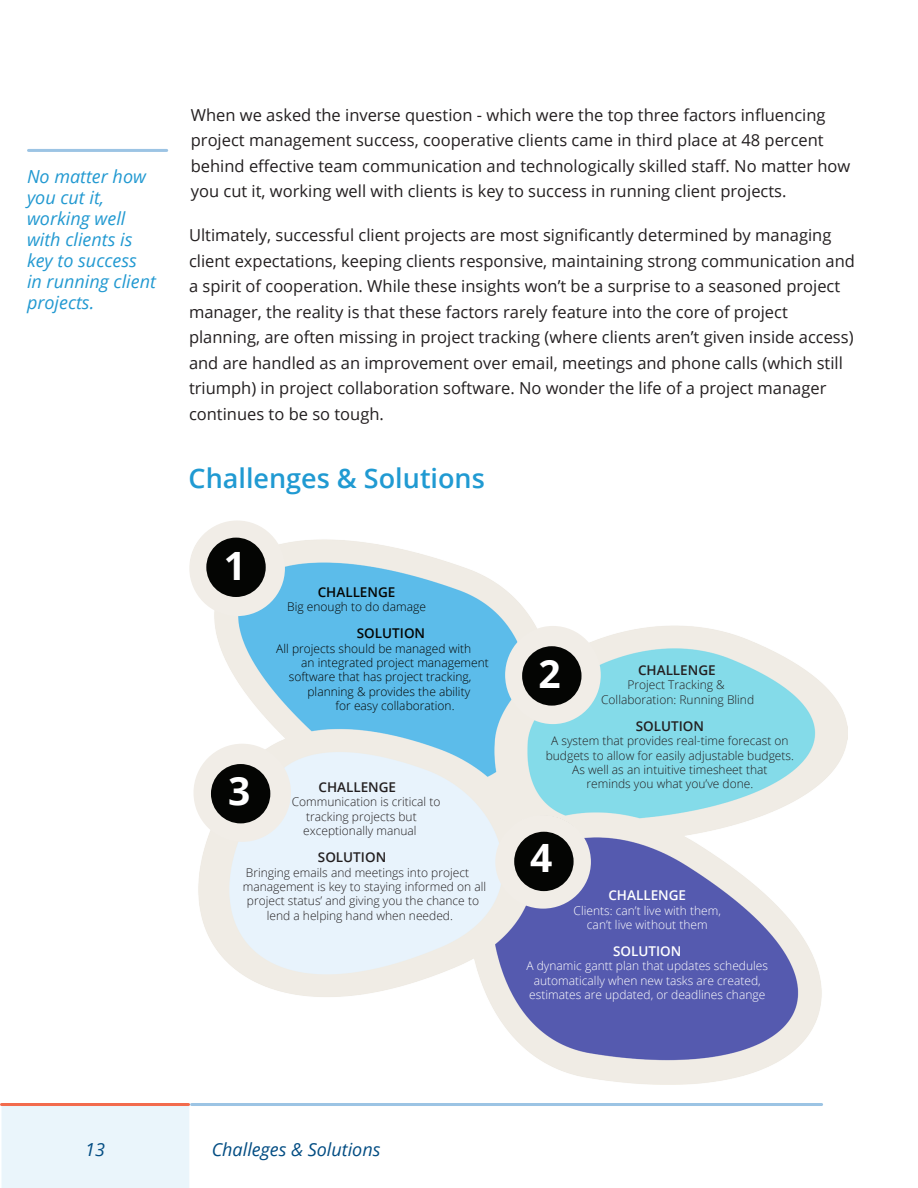
<style>
.page{position:relative;width:918px;height:1188px;background:#fff}
.page>*{position:absolute;margin:0;border:0;box-sizing:border-box;transform-origin:0 0}
.t1{font:700 39px "Open Sans";color:#fff}
.t2{font:600 27px "Open Sans";color:#209ad2}
.t3{font:italic 18px/21px "Open Sans";color:#2299d1}
.t4{font:italic 18px "Open Sans";color:#034d83}
.t5{font:16.5px/25.5px "Open Sans";color:#231f20}
.t6{font:600 13.5px "Open Sans";color:#231f20}
.t7{font:600 13.5px "Open Sans";color:#040503}
.t8{font:600 13.5px "Open Sans";color:#fff}
.t9{font:300 12px/14.4px "Open Sans";color:#231f20;text-align:center}
.t10{font:300 12px "Open Sans";color:#040503}
.t11{font:300 12px/14.4px "Open Sans";color:#fff;text-align:center}
</style>
<div class="page">
<div style="left:0;top:1103px;width:191px;height:85px;background:#eaf5fb"></div>
<hr style="left:2px;top:1103px;width:187px;height:3px;background:#f26b4d">
<hr style="left:192px;top:1103px;width:630px;height:3px;background:#9cc4e4">
<hr style="left:28px;top:149px;width:139px;height:3px;background:#9cc4e4">
<img style="left:193px;top:539px;width:655px;height:546px">
<div style="left:189px;top:520px;width:96px;height:96px;background:#f1ede7;border-radius:50%"></div>
<div style="left:505px;top:626px;width:96px;height:98px;background:#f1ede7;border-radius:50%"></div>
<div style="left:194px;top:744px;width:97px;height:98px;background:#f1ede7;border-radius:50%"></div>
<div style="left:495px;top:815px;width:96px;height:94px;background:#f1ede7;border-radius:50%"></div>
<div style="left:206px;top:538px;width:60px;height:59px;background:#040503;border-radius:50%"></div>
<div style="left:522px;top:646px;width:60px;height:60px;background:#040503;border-radius:50%"></div>
<div style="left:211px;top:764px;width:59px;height:59px;background:#040503;border-radius:50%"></div>
<div style="left:514px;top:832px;width:60px;height:59px;background:#040503;border-radius:50%"></div>
<p class="t3" style="left:27px;top:165px;width:130px">No matter how you cut it, working well with clients is key to success in running client projects.</p>
<p class="t5" style="left:191px;top:102px;width:661px">When we asked the inverse question - which were the top three factors influencing project management success, cooperative clients came in third place at 48 percent behind effective team communication and technologically skilled staff. No matter how you cut it, working well with clients is key to success in running client projects.</p>
<p class="t5" style="left:189px;top:222px;width:668px">Ultimately, successful client projects are most significantly determined by managing client expectations, keeping clients responsive, maintaining strong communication and a spirit of cooperation. While these insights won’t be a surprise to a seasoned project manager, the reality is that these factors rarely feature into the core of project planning, are often missing in project tracking (where clients aren’t given inside access) and are handled as an improvement over email, meetings and phone calls (which still triumph) in project collaboration software. No wonder the life of a project manager continues to be so tough.</p>
<h2 class="t2" style="left:189px;top:459px;width:298px">Challenges &amp; Solutions</h2>
<h1 class="t1" style="left:224px;top:538px;width:24px">1</h1>
<p class="t7" style="left:318px;top:583px;width:79px">CHALLENGE</p>
<p class="t10" style="left:287px;top:599px;width:140px">Big enough to do damage</p>
<p class="t7" style="left:357px;top:624px;width:70px">SOLUTION</p>
<p class="t10" style="left:276px;top:640px;width:196px">All projects should be managed with</p>
<p class="t10" style="left:301px;top:654px;width:189px">an integrated project management</p>
<p class="t10" style="left:289px;top:669px;width:184px">software that has project tracking,</p>
<p class="t10" style="left:308px;top:683px;width:164px">planning &amp; provides the ability</p>
<p class="t10" style="left:336px;top:698px;width:121px">for easy collaboration.</p>
<h1 class="t1" style="left:228px;top:763px;width:24px">3</h1>
<p class="t6" style="left:319px;top:778px;width:79px">CHALLENGE</p>
<p class="t9" style="left:303px;top:795px;width:139px;text-align:left;text-indent:-11px">Communication is critical to tracking projects but exceptionally manual</p>
<p class="t6" style="left:318px;top:848px;width:70px">SOLUTION</p>
<p class="t9" style="left:246px;top:865px;width:225px">Bringing emails and meetings into project</p>
<p class="t9" style="left:243px;top:879px;width:245px">management is key to staying informed on all</p>
<p class="t9" style="left:247px;top:894px;width:234px">project status’ and giving you the chance to</p>
<p class="t9" style="left:267px;top:908px;width:188px">lend a helping hand when needed.</p>
<h1 class="t1" style="left:538px;top:646px;width:24px">2</h1>
<p class="t6" style="left:638px;top:661px;width:79px">CHALLENGE</p>
<p class="t9" style="left:601px;top:677px;width:155px">Project Tracking &amp;<br>Collaboration: Running Blind</p>
<p class="t6" style="left:636px;top:717px;width:70px">SOLUTION</p>
<p class="t9" style="left:546px;top:733px;width:250px">A system that provides real-time forecast on budgets to allow for easily adjustable budgets.<br>As well as an intuitive timesheet that<br>reminds you what you’ve done.</p>
<h1 class="t1" style="left:530px;top:830px;width:24px">4</h1>
<p class="t8" style="left:608px;top:886px;width:79px">CHALLENGE</p>
<p class="t11" style="left:574px;top:903px;width:149px">Clients: can’t live with them, can’t live without them</p>
<p class="t8" style="left:613px;top:942px;width:70px">SOLUTION</p>
<p class="t11" style="left:527px;top:958px;width:243px">A dynamic gantt plan that updates schedules automatically when new tasks are created, estimates are updated, or deadlines change</p>
<p class="t4" style="left:85px;top:1137px;width:21px">13</p>
<p class="t4" style="left:212px;top:1137px;width:170px">Challeges &amp; Solutions</p>
</div>
